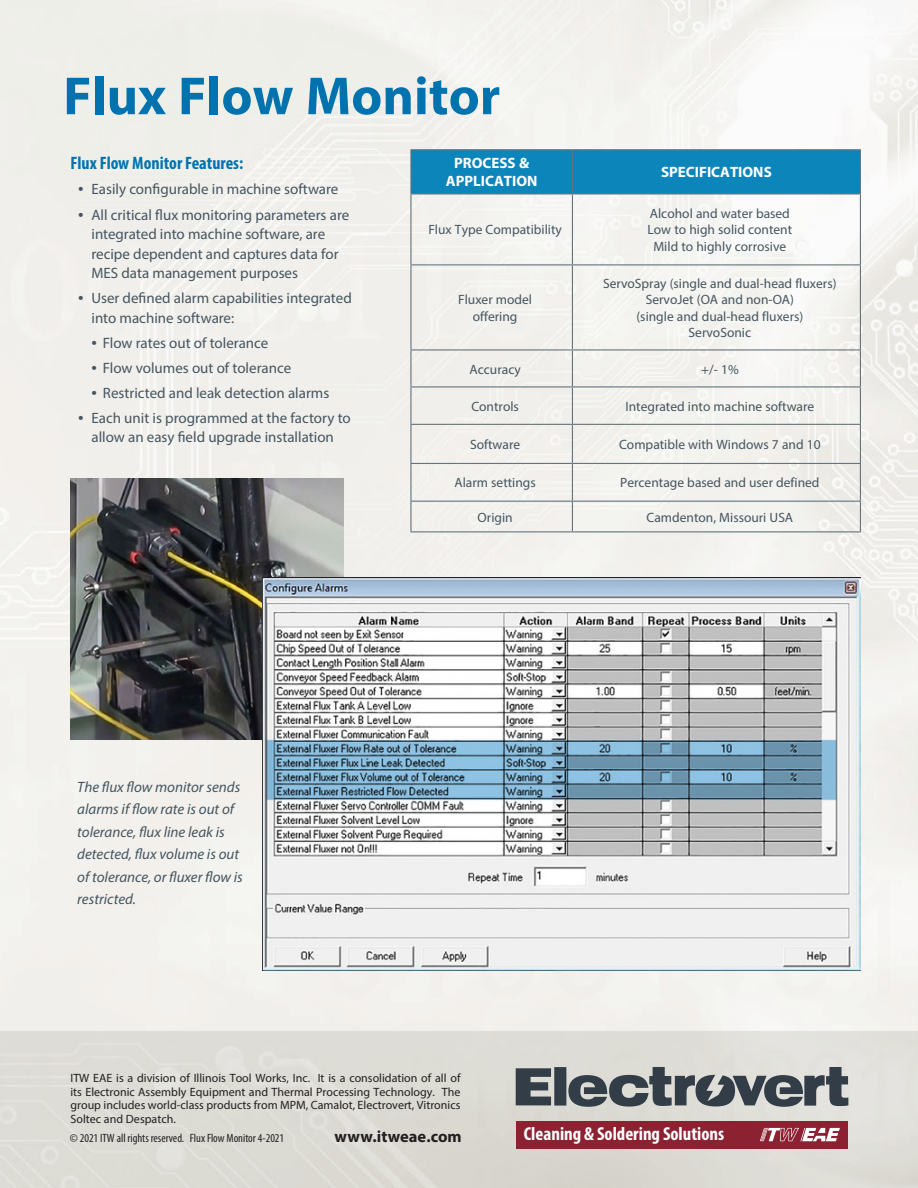
<style>
.page{position:relative;width:918px;height:1188px;background:#fff}
.page>*{position:absolute;margin:0;border:0;box-sizing:border-box;transform-origin:0 0}
.t1{font:700 54px "Myriad Pro";color:#0073ae}
.t2{font:700 condensed 18.9px "Myriad Pro";color:#fff}
.t3{font:700 condensed 18px "Myriad Pro";color:#0073ae}
.t4{font:700 16.5px "Myriad Pro";color:#231f20}
.t5{font:15px/19.5px "Myriad Pro";color:#45555f}
.t6{font:italic 15px/22.5px "Myriad Pro";color:#45555f}
.t7{font:700 15px/18px "Myriad Pro";color:#fff;text-align:center}
.t8{font:13.5px/16.2px "Myriad Pro";color:#45555f;text-align:center}
.t9{font:12px/13.5px "Myriad Pro";color:#231f20;text-align:justify}
.t10{font:condensed 12px "Myriad Pro";color:#231f20}
.s1{font-size:19.5px}
</style>
<div class="page">
<img style="left:0;top:0;width:918px;height:1032px">
<div style="left:0;top:1032px;width:918px;height:156px;background:#dddcd5"></div>
<div style="left:517px;top:1121px;width:331px;height:28px;background:#8b2131"></div>
<svg style="left:760px;top:1128px;width:80px;height:13px"></svg>
<svg style="left:516px;top:1067px;width:332px;height:40px"></svg>
<div style="left:412px;top:150px;width:448px;height:43px;background:#0c85bb"></div>
<hr style="left:410px;top:149px;width:162px;height:1px;background:#64747e">
<hr style="left:410px;top:150px;width:2px;height:43px;background:#64747e">
<hr style="left:572px;top:149px;width:289px;height:1px;background:#64747e">
<hr style="left:572px;top:150px;width:1px;height:43px;background:#64747e">
<hr style="left:860px;top:150px;width:1px;height:43px;background:#64747e">
<hr style="left:410px;top:193px;width:162px;height:2px;background:#64747e">
<hr style="left:410px;top:195px;width:2px;height:69px;background:#64747e">
<hr style="left:572px;top:193px;width:289px;height:2px;background:#64747e">
<hr style="left:572px;top:195px;width:1px;height:69px;background:#64747e">
<hr style="left:860px;top:195px;width:1px;height:69px;background:#64747e">
<hr style="left:410px;top:386px;width:162px;height:1px;background:#64747e">
<hr style="left:410px;top:387px;width:2px;height:37px;background:#64747e">
<hr style="left:572px;top:386px;width:289px;height:1px;background:#64747e">
<hr style="left:572px;top:387px;width:1px;height:37px;background:#64747e">
<hr style="left:860px;top:387px;width:1px;height:37px;background:#64747e">
<hr style="left:410px;top:424px;width:162px;height:1px;background:#64747e">
<hr style="left:410px;top:425px;width:2px;height:38px;background:#64747e">
<hr style="left:572px;top:424px;width:289px;height:1px;background:#64747e">
<hr style="left:572px;top:425px;width:1px;height:38px;background:#64747e">
<hr style="left:860px;top:425px;width:1px;height:38px;background:#64747e">
<hr style="left:410px;top:463px;width:162px;height:1px;background:#64747e">
<hr style="left:410px;top:464px;width:2px;height:37px;background:#64747e">
<hr style="left:572px;top:463px;width:289px;height:1px;background:#64747e">
<hr style="left:572px;top:464px;width:1px;height:37px;background:#64747e">
<hr style="left:860px;top:464px;width:1px;height:37px;background:#64747e">
<hr style="left:410px;top:501px;width:162px;height:1px;background:#64747e">
<hr style="left:410px;top:502px;width:2px;height:29px;background:#64747e">
<hr style="left:572px;top:501px;width:289px;height:1px;background:#64747e">
<svg style="left:572px;top:502px;width:1px;height:29px"></svg>
<svg style="left:860px;top:502px;width:1px;height:29px"></svg>
<hr style="left:410px;top:531px;width:162px;height:1px;background:#64747e">
<hr style="left:572px;top:531px;width:289px;height:1px;background:#64747e">
<hr style="left:410px;top:264px;width:162px;height:1px;background:#64747e">
<hr style="left:410px;top:265px;width:2px;height:84px;background:#64747e">
<hr style="left:572px;top:264px;width:289px;height:1px;background:#64747e">
<hr style="left:572px;top:265px;width:1px;height:84px;background:#64747e">
<hr style="left:860px;top:265px;width:1px;height:84px;background:#64747e">
<hr style="left:410px;top:349px;width:162px;height:2px;background:#64747e">
<hr style="left:410px;top:351px;width:2px;height:35px;background:#64747e">
<hr style="left:572px;top:349px;width:289px;height:2px;background:#64747e">
<hr style="left:572px;top:351px;width:1px;height:35px;background:#64747e">
<hr style="left:860px;top:351px;width:1px;height:35px;background:#64747e">
<img style="left:70px;top:479px;width:274px;height:261px">
<img style="left:263px;top:578px;width:597px;height:393px">
<h1 class="t1" style="left:63px;top:61px;width:439px">Flux Flow Monitor</h1>
<p class="t3" style="left:70px;top:152px;width:174px">Flux Flow Monitor Features:</p>
<p class="t5" style="left:78px;top:179px;width:262px"><span class="s1">•</span> Easily configurable in machine software</p>
<p class="t5" style="left:91px;top:205px;width:259px;text-indent:-13px"><span class="s1">•</span> All critical flux monitoring parameters are integrated into machine software, are recipe dependent and captures data for MES data management purposes</p>
<p class="t5" style="left:91px;top:288px;width:262px;text-indent:-13px"><span class="s1">•</span> User defined alarm capabilities integrated into machine software:</p>
<p class="t5" style="left:92px;top:333px;width:178px"><span class="s1">•</span> Flow rates out of tolerance</p>
<p class="t5" style="left:92px;top:358px;width:201px"><span class="s1">•</span> Flow volumes out of tolerance</p>
<p class="t5" style="left:92px;top:383px;width:239px"><span class="s1">•</span> Restricted and leak detection alarms</p>
<p class="t5" style="left:78px;top:408px;width:274px;text-align:center"><span class="s1">•</span> Each unit is programmed at the factory to allow an easy field upgrade installation</p>
<p class="t7" style="left:446px;top:154px;width:93px">PROCESS &amp;<br>APPLICATION</p>
<p class="t7" style="left:661px;top:163px;width:112px">SPECIFICATIONS</p>
<p class="t8" style="left:428px;top:222px;width:135px">Flux Type Compatibility</p>
<p class="t8" style="left:648px;top:205px;width:146px">Alcohol and water based<br>Low to high solid content<br>Mild to highly corrosive</p>
<p class="t8" style="left:458px;top:292px;width:76px">Fluxer model offering</p>
<p class="t8" style="left:603px;top:275px;width:235px">ServoSpray (single and dual-head fluxers)<br>ServoJet (OA and non-OA)<br>(single and dual-head fluxers)<br>ServoSonic</p>
<p class="t8" style="left:470px;top:361px;width:53px">Accuracy</p>
<p class="t8" style="left:701px;top:361px;width:39px">+/- 1%</p>
<p class="t8" style="left:471px;top:398px;width:49px">Controls</p>
<p class="t8" style="left:626px;top:398px;width:190px">Integrated into machine software</p>
<p class="t8" style="left:470px;top:436px;width:52px">Software</p>
<p class="t8" style="left:619px;top:436px;width:203px">Compatible with Windows 7 and 10</p>
<p class="t8" style="left:455px;top:475px;width:83px">Alarm settings</p>
<p class="t8" style="left:620px;top:475px;width:201px">Percentage based and user defined</p>
<p class="t8" style="left:478px;top:509px;width:37px">Origin</p>
<p class="t8" style="left:647px;top:509px;width:148px">Camdenton, Missouri USA</p>
<p class="t6" style="left:77px;top:775px;width:167px">The flux flow monitor sends alarms if flow rate is out of tolerance, flux line leak is detected, flux volume is out of tolerance, or fluxer flow is restricted.</p>
<p class="t9" style="left:70px;top:1071px;width:392px">ITW EAE is a division of Illinois Tool Works, Inc. It is a consolidation of all of its Electronic Assembly Equipment and Thermal Processing Technology. The group includes world-class products from MPM, Camalot, Electrovert, Vitronics Soltec and Despatch.</p>
<p class="t10" style="left:70px;top:1130px;width:216px">© 2021 ITW all rights reserved. Flux Flow Monitor 4-2021</p>
<p class="t4" style="left:335px;top:1126px;width:129px">www.itweae.com</p>
<p class="t2" style="left:524px;top:1122px;width:202px">Cleaning &amp; Soldering Solutions</p>
</div>
